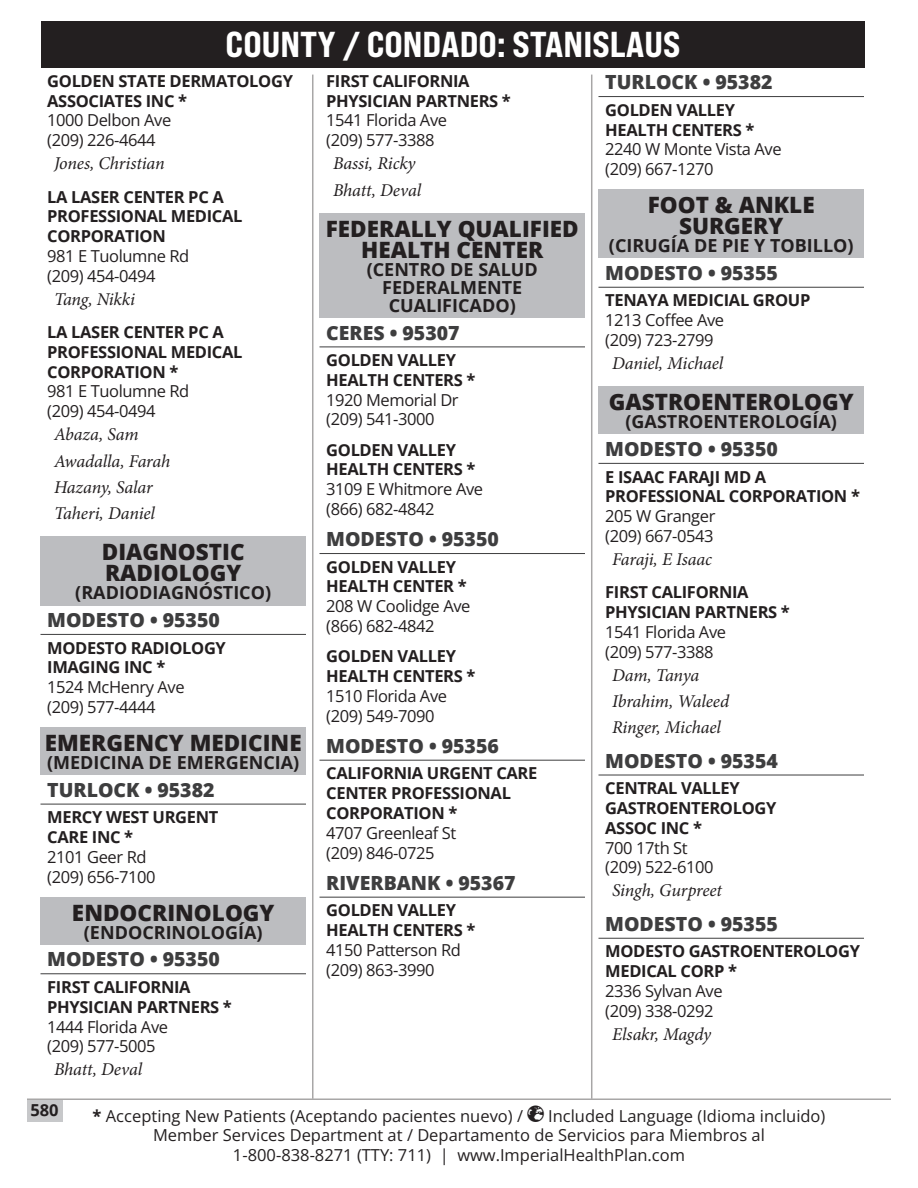
<style>
.page{position:relative;width:918px;height:1188px;background:#fff}
.page>*{position:absolute;margin:0;border:0;box-sizing:border-box;transform-origin:0 0}
.t1{font:36px "Bebas Neue Pro Exp Eb";color:#fff}
.Specialty{font:800 22.5px/21px "Open Sans";color:#231f20;text-align:center}
.City{font:800 19.5px "Open Sans";color:#3e3e3f}
.Pro{font:italic 18px "Minion Pro";letter-spacing:-.01em;color:#231f20}
.Spanish{font:700 18px/18px "Open Sans";color:#231f20;text-align:center}
.Group{font:700 16.5px/19.8px "Open Sans";letter-spacing:-.02em;color:#231f20}
.Location{font:16.5px/19.8px "Open Sans";letter-spacing:-.025em;color:#231f20}
.Location-2{font:16.5px "Open Sans";color:#231f20}
.s1{font-weight:700}
</style>
<div class="page">
<div style="left:41px;top:21px;width:824px;height:46px;background:#231f20"></div>
<div style="left:27px;top:1100px;width:35px;height:21px;background:#c7c8ca"></div>
<hr style="left:27px;top:1098px;width:864px;height:2px;background:#231f20">
<hr style="left:312px;top:75px;width:2px;height:1023px;background:#231f20">
<hr style="left:591px;top:75px;width:1px;height:1023px;background:#231f20">
<div style="left:40px;top:536px;width:266px;height:53px;background:#bcbdc0"></div>
<div style="left:40px;top:579px;width:266px;height:26px;background:#bcbdc0"></div>
<hr style="left:40px;top:634px;width:266px;height:1px;background:#3e3e3f">
<div style="left:40px;top:727px;width:266px;height:32px;background:#bcbdc0"></div>
<div style="left:40px;top:748px;width:266px;height:27px;background:#bcbdc0"></div>
<hr style="left:40px;top:804px;width:266px;height:1px;background:#3e3e3f">
<div style="left:40px;top:897px;width:266px;height:31px;background:#bcbdc0"></div>
<div style="left:40px;top:918px;width:266px;height:27px;background:#bcbdc0"></div>
<hr style="left:40px;top:973px;width:266px;height:1px;background:#3e3e3f">
<div style="left:320px;top:213px;width:265px;height:53px;background:#bcbdc0"></div>
<div style="left:320px;top:255px;width:265px;height:63px;background:#bcbdc0"></div>
<hr style="left:320px;top:347px;width:265px;height:1px;background:#3e3e3f">
<hr style="left:320px;top:553px;width:265px;height:1px;background:#3e3e3f">
<hr style="left:320px;top:760px;width:265px;height:1px;background:#3e3e3f">
<hr style="left:320px;top:897px;width:265px;height:1px;background:#3e3e3f">
<hr style="left:598px;top:96px;width:266px;height:1px;background:#3e3e3f">
<div style="left:598px;top:189px;width:266px;height:53px;background:#bcbdc0"></div>
<div style="left:598px;top:232px;width:266px;height:26px;background:#bcbdc0"></div>
<hr style="left:598px;top:287px;width:266px;height:1px;background:#3e3e3f">
<div style="left:598px;top:386px;width:266px;height:32px;background:#bcbdc0"></div>
<div style="left:598px;top:408px;width:266px;height:26px;background:#bcbdc0"></div>
<hr style="left:598px;top:463px;width:266px;height:1px;background:#3e3e3f">
<hr style="left:598px;top:775px;width:266px;height:1px;background:#3e3e3f">
<hr style="left:598px;top:938px;width:266px;height:1px;background:#3e3e3f">
<h1 class="t1" style="left:226px;top:22px;width:456px">COUNTY / CONDADO: STANISLAUS</h1>
<p class="Group" style="left:47px;top:71px;width:247px">GOLDEN STATE DERMATOLOGY<br>ASSOCIATES INC *</p>
<p class="Location" style="left:47px;top:110px;width:126px">1000 Delbon Ave (209) 226-4644</p>
<p class="Pro" style="left:54px;top:151px;width:112px">Jones, Christian</p>
<p class="Group" style="left:47px;top:186px;width:197px">LA LASER CENTER PC A<br>PROFESSIONAL MEDICAL<br>CORPORATION</p>
<p class="Location" style="left:47px;top:246px;width:144px">981 E Tuolumne Rd (209) 454-0494</p>
<p class="Pro" style="left:54px;top:287px;width:83px">Tang, Nikki</p>
<p class="Group" style="left:47px;top:322px;width:197px">LA LASER CENTER PC A<br>PROFESSIONAL MEDICAL<br>CORPORATION *</p>
<p class="Location" style="left:47px;top:381px;width:144px">981 E Tuolumne Rd (209) 454-0494</p>
<p class="Pro" style="left:54px;top:422px;width:86px">Abaza, Sam</p>
<p class="Pro" style="left:54px;top:449px;width:118px">Awadalla, Farah</p>
<p class="Pro" style="left:54px;top:475px;width:100px">Hazany, Salar</p>
<p class="Pro" style="left:54px;top:501px;width:102px">Taheri, Daniel</p>
<h1 class="Specialty" style="left:102px;top:540px;width:144px;text-align:left">DIAGNOSTIC<br>RADIOLOGY</h1>
<p class="Spanish" style="left:75px;top:583px;width:197px">(RADIODIAGNÓSTICO)</p>
<h4 class="City" style="left:47px;top:605px;width:174px">MODESTO • 95350</h4>
<p class="Group" style="left:47px;top:637px;width:180px">MODESTO RADIOLOGY<br>IMAGING INC *</p>
<p class="Location" style="left:47px;top:677px;width:139px">1524 McHenry Ave (209) 577-4444</p>
<h1 class="Specialty" style="left:45px;top:731px;width:258px">EMERGENCY MEDICINE</h1>
<p class="Spanish" style="left:47px;top:753px;width:254px">(MEDICINA DE EMERGENCIA)</p>
<h4 class="City" style="left:47px;top:775px;width:169px">TURLOCK • 95382</h4>
<p class="Group" style="left:47px;top:807px;width:173px">MERCY WEST URGENT<br>CARE INC *</p>
<p class="Location" style="left:47px;top:847px;width:110px">2101 Geer Rd (209) 656-7100</p>
<h1 class="Specialty" style="left:72px;top:901px;width:204px">ENDOCRINOLOGY</h1>
<p class="Spanish" style="left:84px;top:923px;width:180px">(ENDOCRINOLOGÍA)</p>
<h4 class="City" style="left:47px;top:944px;width:174px">MODESTO • 95350</h4>
<p class="Group" style="left:47px;top:977px;width:186px">FIRST CALIFORNIA<br>PHYSICIAN PARTNERS *</p>
<p class="Location" style="left:47px;top:1016px;width:122px">1444 Florida Ave (209) 577-5005</p>
<p class="Pro" style="left:54px;top:1057px;width:90px">Bhatt, Deval</p>
<p class="Group" style="left:326px;top:71px;width:186px">FIRST CALIFORNIA<br>PHYSICIAN PARTNERS *</p>
<p class="Location" style="left:326px;top:110px;width:122px">1541 Florida Ave (209) 577-3388</p>
<p class="Pro" style="left:333px;top:151px;width:84px">Bassi, Ricky</p>
<p class="Pro" style="left:333px;top:177px;width:90px">Bhatt, Deval</p>
<h1 class="Specialty" style="left:326px;top:217px;width:254px">FEDERALLY QUALIFIED<br>HEALTH CENTER</h1>
<p class="Spanish" style="left:367px;top:260px;width:173px">(CENTRO DE SALUD<br>FEDERALMENTE<br>CUALIFICADO)</p>
<h4 class="City" style="left:326px;top:318px;width:135px">CERES • 95307</h4>
<p class="Group" style="left:326px;top:350px;width:151px">GOLDEN VALLEY<br>HEALTH CENTERS *</p>
<p class="Location" style="left:326px;top:389px;width:134px">1920 Memorial Dr (209) 541-3000</p>
<p class="Group" style="left:326px;top:439px;width:151px">GOLDEN VALLEY<br>HEALTH CENTERS *</p>
<p class="Location" style="left:326px;top:479px;width:158px">3109 E Whitmore Ave (866) 682-4842</p>
<h4 class="City" style="left:326px;top:524px;width:174px">MODESTO • 95350</h4>
<p class="Group" style="left:326px;top:556px;width:142px">GOLDEN VALLEY<br>HEALTH CENTER *</p>
<p class="Location" style="left:326px;top:596px;width:146px">208 W Coolidge Ave (866) 682-4842</p>
<p class="Group" style="left:326px;top:646px;width:151px">GOLDEN VALLEY<br>HEALTH CENTERS *</p>
<p class="Location" style="left:326px;top:685px;width:122px">1510 Florida Ave (209) 549-7090</p>
<h4 class="City" style="left:326px;top:731px;width:174px">MODESTO • 95356</h4>
<p class="Group" style="left:326px;top:763px;width:213px">CALIFORNIA URGENT CARE<br>CENTER PROFESSIONAL<br>CORPORATION *</p>
<p class="Location" style="left:326px;top:822px;width:132px">4707 Greenleaf St (209) 846-0725</p>
<h4 class="City" style="left:326px;top:868px;width:191px">RIVERBANK • 95367</h4>
<p class="Group" style="left:326px;top:900px;width:151px">GOLDEN VALLEY<br>HEALTH CENTERS *</p>
<p class="Location" style="left:326px;top:940px;width:136px">4150 Patterson Rd (209) 863-3990</p>
<h4 class="City" style="left:605px;top:67px;width:169px">TURLOCK • 95382</h4>
<p class="Group" style="left:605px;top:99px;width:151px">GOLDEN VALLEY<br>HEALTH CENTERS *</p>
<p class="Location" style="left:605px;top:139px;width:178px">2240 W Monte Vista Ave (209) 667-1270</p>
<h1 class="Specialty" style="left:648px;top:193px;width:168px">FOOT &amp; ANKLE<br>SURGERY</h1>
<p class="Spanish" style="left:609px;top:236px;width:246px">(CIRUGÍA DE PIE Y TOBILLO)</p>
<h4 class="City" style="left:605px;top:258px;width:174px">MODESTO • 95355</h4>
<p class="Group" style="left:605px;top:290px;width:207px">TENAYA MEDICIAL GROUP</p>
<p class="Location" style="left:605px;top:310px;width:120px">1213 Coffee Ave (209) 723-2799</p>
<p class="Pro" style="left:612px;top:351px;width:113px">Daniel, Michael</p>
<h1 class="Specialty" style="left:609px;top:390px;width:246px">GASTROENTEROLOGY</h1>
<p class="Spanish" style="left:625px;top:412px;width:213px">(GASTROENTEROLOGÍA)</p>
<h4 class="City" style="left:605px;top:434px;width:174px">MODESTO • 95350</h4>
<p class="Group" style="left:605px;top:466px;width:256px">E ISAAC FARAJI MD A<br>PROFESSIONAL CORPORATION *</p>
<p class="Location" style="left:605px;top:506px;width:112px">205 W Granger (209) 667-0543</p>
<p class="Pro" style="left:612px;top:547px;width:102px">Faraji, E Isaac</p>
<p class="Group" style="left:605px;top:582px;width:186px">FIRST CALIFORNIA<br>PHYSICIAN PARTNERS *</p>
<p class="Location" style="left:605px;top:622px;width:122px">1541 Florida Ave (209) 577-3388</p>
<p class="Pro" style="left:612px;top:663px;width:89px">Dam, Tanya</p>
<p class="Pro" style="left:612px;top:689px;width:119px">Ibrahim, Waleed</p>
<p class="Pro" style="left:612px;top:715px;width:110px">Ringer, Michael</p>
<h4 class="City" style="left:605px;top:746px;width:174px">MODESTO • 95354</h4>
<p class="Group" style="left:605px;top:778px;width:173px">CENTRAL VALLEY<br>GASTROENTEROLOGY<br>ASSOC INC *</p>
<p class="Location" style="left:605px;top:837px;width:110px">700 17th St (209) 522-6100</p>
<p class="Pro" style="left:612px;top:878px;width:112px">Singh, Gurpreet</p>
<h4 class="City" style="left:605px;top:909px;width:174px">MODESTO • 95355</h4>
<p class="Group" style="left:605px;top:941px;width:256px">MODESTO GASTROENTEROLOGY<br>MEDICAL CORP *</p>
<p class="Location" style="left:605px;top:981px;width:119px">2336 Sylvan Ave (209) 338-0292</p>
<p class="Pro" style="left:612px;top:1022px;width:101px">Elsakr, Magdy</p>
<p class="Group" style="left:30px;top:1100px;width:30px">580</p>
<p class="Location-2" style="left:93px;top:1104px;width:432px"><span class="s1">*</span> Accepting New Patients (Aceptando pacientes nuevo) /</p>
<p class="Location-2" style="left:548px;top:1104px;width:279px">Included Language (Idioma incluido)</p>
<p class="Location-2" style="left:153px;top:1124px;width:613px">Member Services Department at / Departamento de Servicios para Miembros al</p>
<p class="Location-2" style="left:233px;top:1143px;width:454px">1-800-838-8271 (TTY: 711) | www.ImperialHealthPlan.com</p>
</div>
